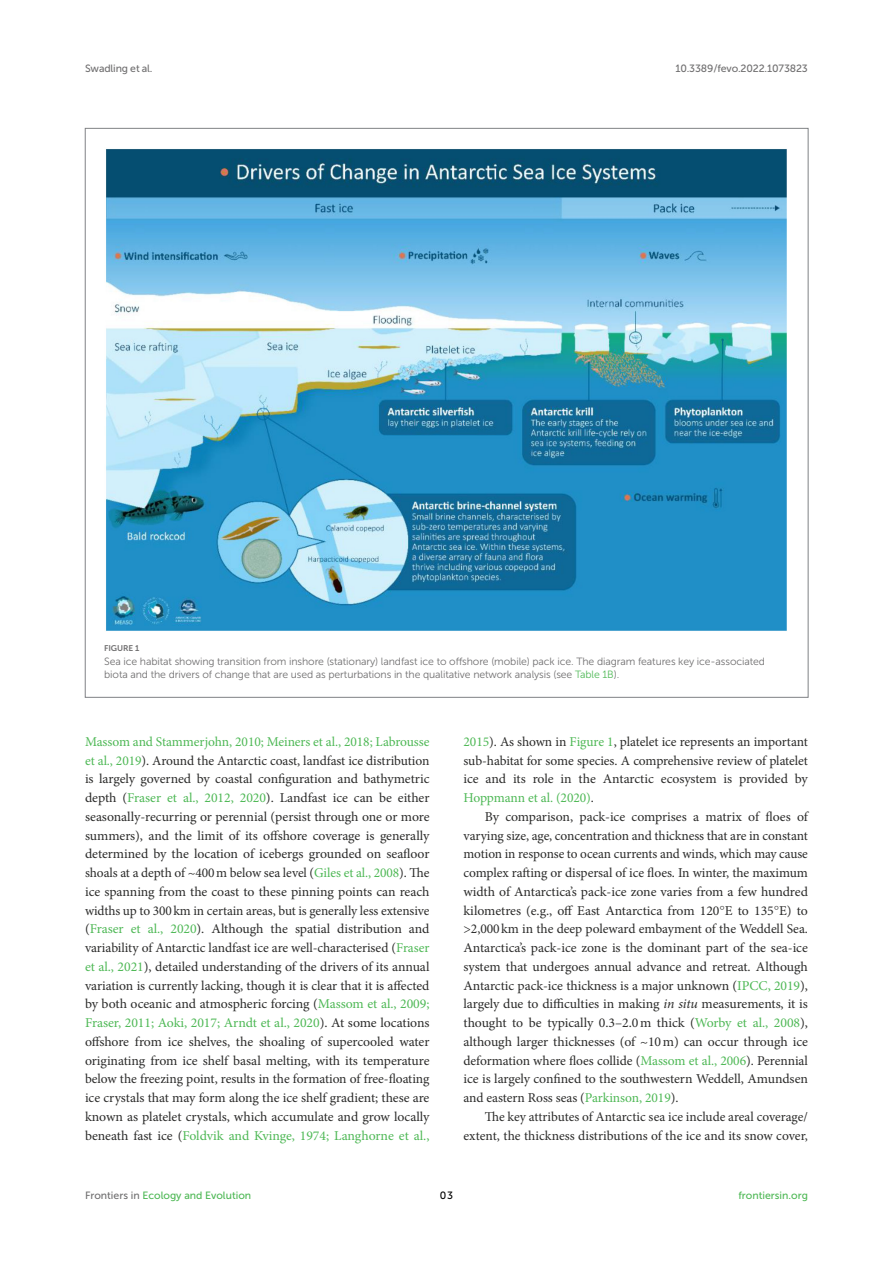
<style>
.page{position:relative;width:893px;height:1263px;background:#fff}
.page>*{position:absolute;margin:0;border:0;box-sizing:border-box;transform-origin:0 0}
.TEXT_FLUSH{font:13.5px/18.8px "Minion Pro";letter-spacing:-.005em;color:#2b2b2a;text-align:justify}
.TEXT{font:13.5px/18.8px "Minion Pro";color:#2b2b2a;text-align:justify}
.FIG_LEG{font:10.5px/13.5px "Museo Sans 300";letter-spacing:-.01em;color:#706f70}
.t1{font:10.5px "Museo Sans 500";color:#4eb855}
.t2{font:10.5px "Museo Sans 500";letter-spacing:-.015em;color:#706f70}
.t3{font:10.5px "Museo Sans 500";color:#000}
.FIG_HD{font:8.25px "Museo Sans 700";letter-spacing:-.01em;color:#706f70}
.s1{color:#4eb855}
.s2{font-family:"STIX"}
.s3{font-style:italic}
.s4{color:#706f70}
</style>
<div class="page">
<img style="left:106px;top:149px;width:681px;height:482px">
<p class="t2" style="left:85px;top:63px;width:69px">Swadling et al.</p>
<p class="t2" style="left:675px;top:63px;width:134px">10.3389/fevo.2022.1073823</p>
<p class="FIG_HD" style="left:104px;top:644px;width:37px">FIGURE 1</p>
<p class="FIG_LEG" style="left:104px;top:655px;width:662px">Sea ice habitat showing transition from inshore (stationary) landfast ice to offshore (mobile) pack ice. The diagram features key ice-associated biota and the drivers of change that are used as perturbations in the qualitative network analysis (see <span class="s1">Table 1B</span>).</p>
<p class="TEXT_FLUSH" style="left:85px;top:732px;width:346px"><span class="s1">Massom and Stammerjohn, 2010; Meiners et al., 2018; Labrousse et al., 2019</span>). Around the Antarctic coast, landfast ice distribution is largely governed by coastal configuration and bathymetric depth (<span class="s1">Fraser et al., 2012, 2020</span>). Landfast ice can be either seasonally-recurring or perennial (persist through one or more summers), and the limit of its offshore coverage is generally determined by the location of icebergs grounded on seafloor shoals at a depth of ~400m below sea level (<span class="s1">Giles et al., 2008</span>). The ice spanning from the coast to these pinning points can reach widths up to 300km in certain areas, but is generally less extensive (<span class="s1">Fraser et al., 2020</span>). Although the spatial distribution and variability of Antarctic landfast ice are well-characterised (<span class="s1">Fraser et al., 2021</span>), detailed understanding of the drivers of its annual variation is currently lacking, though it is clear that it is affected by both oceanic and atmospheric forcing (<span class="s1">Massom et al., 2009; Fraser, 2011; Aoki, 2017; Arndt et al., 2020</span>). At some locations offshore from ice shelves, the shoaling of supercooled water originating from ice shelf basal melting, with its temperature below the freezing point, results in the formation of free-floating ice crystals that may form along the ice shelf gradient; these are known as platelet crystals, which accumulate and grow locally beneath fast ice (<span class="s1">Foldvik and Kvinge, 1974; Langhorne et al.,</span></p>
<p class="TEXT_FLUSH" style="left:463px;top:732px;width:346px"><span class="s1">2015</span>). As shown in <span class="s1">Figure 1</span>, platelet ice represents an important sub-habitat for some species. A comprehensive review of platelet ice and its role in the Antarctic ecosystem is provided by <span class="s1">Hoppmann et al. (2020)</span>.</p>
<p class="TEXT" style="left:463px;top:807px;width:346px;text-indent:21px">By comparison, pack-ice comprises a matrix of floes of varying size, age, concentration and thickness that are in constant motion in response to ocean currents and winds, which may cause complex rafting or dispersal of ice floes. In winter, the maximum width of Antarctica’s pack-ice zone varies from a few hundred kilometres (e.g., off East Antarctica from 120<span class="s2">°</span>E to 135<span class="s2">°</span>E) to &gt;2,000km in the deep poleward embayment of the Weddell Sea.<br>Antarctica’s pack-ice zone is the dominant part of the sea-ice system that undergoes annual advance and retreat. Although Antarctic pack-ice thickness is a major unknown (<span class="s1">IPCC, 2019</span>), largely due to difficulties in making <span class="s3">in situ</span> measurements, it is thought to be typically 0.3–2.0m thick (<span class="s1">Worby et al., 2008</span>), although larger thicknesses (of ~10m) can occur through ice deformation where floes collide (<span class="s1">Massom et al., 2006</span>). Perennial ice is largely confined to the southwestern Weddell, Amundsen and eastern Ross seas (<span class="s1">Parkinson, 2019</span>).</p>
<p class="TEXT" style="left:463px;top:1107px;width:346px;text-align:right">The key attributes of Antarctic sea ice include areal coverage/ extent, the thickness distributions of the ice and its snow cover,</p>
<p class="t1" style="left:85px;top:1190px;width:168px"><span class="s4">Frontiers in</span> Ecology and Evolution</p>
<p class="t3" style="left:440px;top:1190px;width:15px">03</p>
<p class="t1" style="left:738px;top:1190px;width:71px">frontiersin.org</p>
</div>
